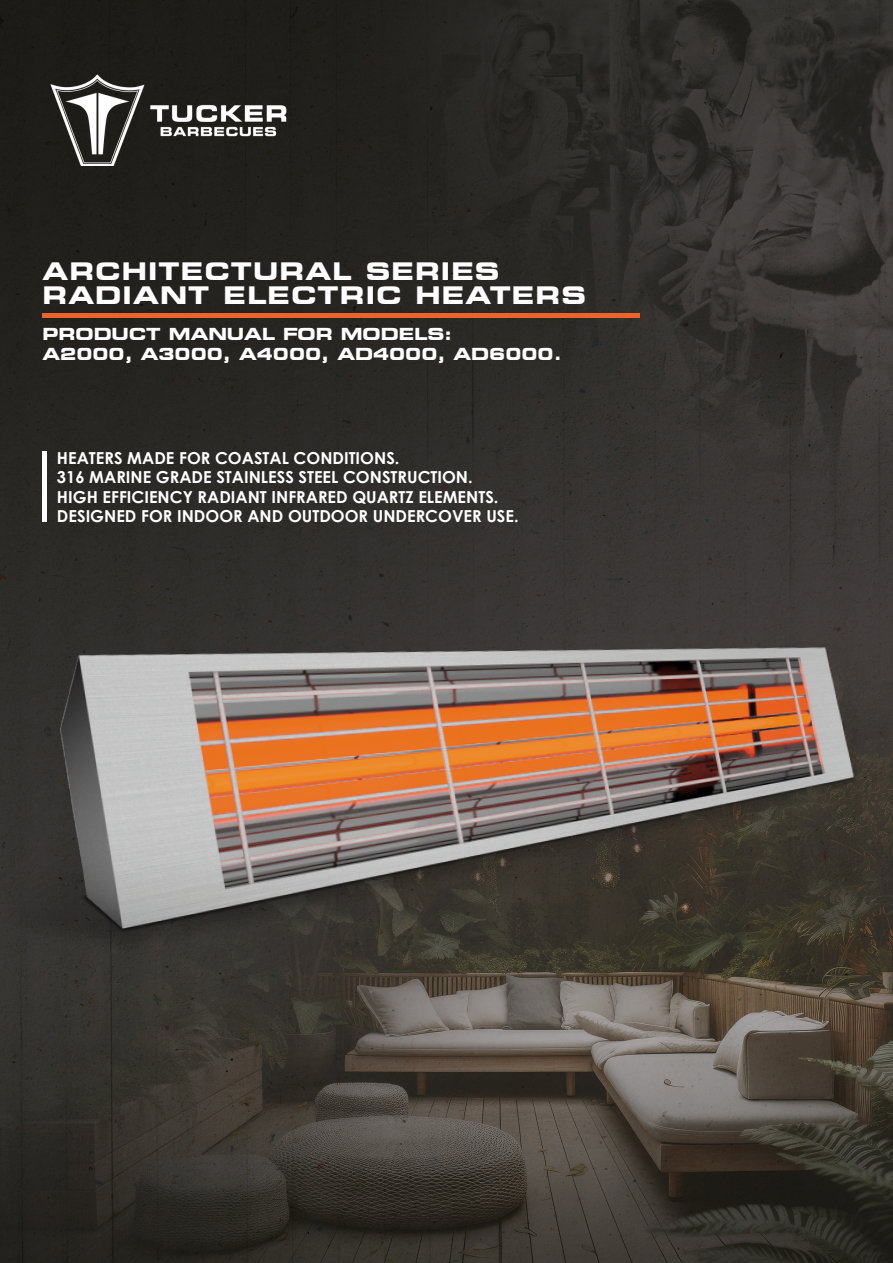
<style>
.page{position:relative;width:893px;height:1263px;background:#fff}
.page>*{position:absolute;margin:0;border:0;box-sizing:border-box;transform-origin:0 0}
.t1{font:700 expanded 24px/24px "Square 721 BT";letter-spacing:.05em;color:#fff}
.t2{font:700 16.5px/19.5px "Century Gothic";color:#fff}
.t3{font:700 expanded 16.5px/19.5px "Square 721 BT";color:#fff}
</style>
<div class="page">
<img style="left:0;top:0;width:893px;height:1263px">
<img style="left:0;top:625px;width:875px;height:346px">
<hr style="left:43px;top:314px;width:597px;height:4px;background:#ec6428">
<img style="left:48px;top:73px;width:240px;height:93px">
<hr style="left:43px;top:451px;width:4px;height:71px;background:#fff">
<h1 class="t1" style="left:43px;top:259px;width:545px">ARCHITECTURAL SERIES<br>RADIANT ELECTRIC HEATERS</h1>
<p class="t3" style="left:43px;top:324px;width:521px">PRODUCT MANUAL FOR MODELS:<br>A2000, A3000, A4000, AD4000, AD6000.</p>
<p class="t2" style="left:57px;top:448px;width:463px">HEATERS MADE FOR COASTAL CONDITIONS.<br>316 MARINE GRADE STAINLESS STEEL CONSTRUCTION.<br>HIGH EFFICIENCY RADIANT INFRARED QUARTZ ELEMENTS.<br>DESIGNED FOR INDOOR AND OUTDOOR UNDERCOVER USE.</p>
</div>
